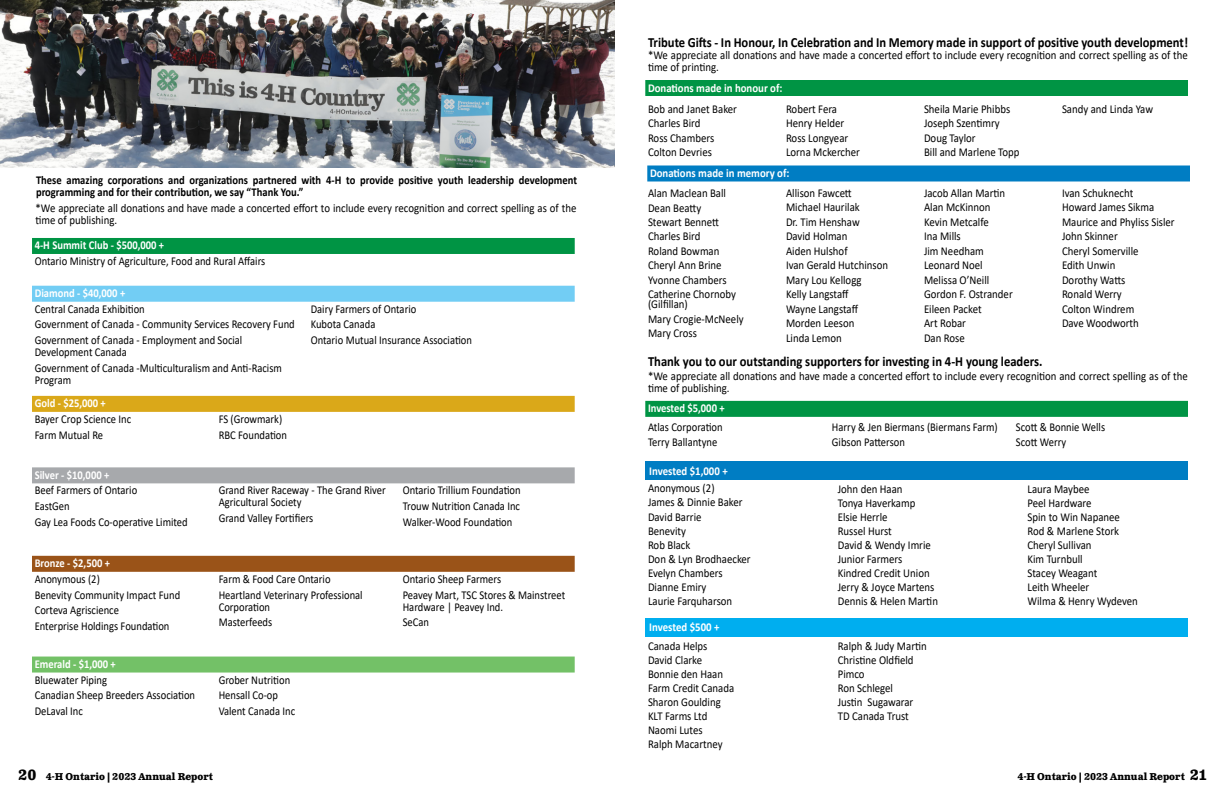
<style>
.page{position:relative;width:1224px;height:792px;background:#fff}
.page>*{position:absolute;margin:0;border:0;box-sizing:border-box;transform-origin:0 0}
.t1{font:700 14px "Calibri";color:#000;scale:.9 1}
.t2{font:12px/14.5px "Calibri";color:#000;scale:.9 1}
.t3{font:12px/15.6px "Calibri";color:#000;scale:.88 1}
.t4{font:700 12px/12px "Calibri";color:#000;scale:.88 1}
.t5{font:700 12px "Calibri";color:#fff;scale:.88 1}
.t6{font:700 12px "Calibri";color:#fff;scale:.9 1}
.t7{font:700 10px "Clarendon Text Pro";color:#000;scale:.9 1}
.s1{font-size:15px}
</style>
<div class="page">
<div style="left:645px;top:401px;width:543px;height:16px;background:#009444"></div>
<div style="left:645px;top:461px;width:543px;height:19px;background:#007dc3"></div>
<div style="left:645px;top:618px;width:543px;height:18px;background:#00aeef"></div>
<div style="left:645px;top:80px;width:543px;height:16px;background:#009444"></div>
<div style="left:647px;top:166px;width:543px;height:16px;background:#007dc3"></div>
<div style="left:32px;top:238px;width:543px;height:16px;background:#009444"></div>
<div style="left:32px;top:286px;width:543px;height:16px;background:#72cdf4"></div>
<div style="left:32px;top:467px;width:543px;height:16px;background:#a7a9ac"></div>
<div style="left:32px;top:556px;width:543px;height:16px;background:#9a5318"></div>
<div style="left:32px;top:396px;width:543px;height:16px;background:#daa819"></div>
<div style="left:32px;top:657px;width:543px;height:16px;background:#73c167"></div>
<img style="left:0;top:0;width:614px;height:167px">
<p class="t4" style="left:36px;top:174px;width:616px">These amazing corporations and organizations partnered with 4-H to provide positive youth leadership development programming and for their contribution, we say “Thank You.”</p>
<p class="t2" style="left:36px;top:202px;width:603px;line-height:12px">*We appreciate all donations and have made a concerted effort to include every recognition and correct spelling as of the time of publishing.</p>
<p class="t5" style="left:35px;top:237px;width:149px">4-H Summit Club - $500,000 +</p>
<p class="t3" style="left:35px;top:253px;width:264px">Ontario Ministry of Agriculture, Food and Rural Affairs</p>
<p class="t5" style="left:35px;top:285px;width:104px">Diamond - $40,000 +</p>
<p class="t3" style="left:35px;top:301px;width:297px">Central Canada Exhibition<br>Government of Canada - Community Services Recovery Fund<br>Government of Canada - Employment and Social</p>
<p class="t3" style="left:35px;top:344px;width:282px">Development Canada<br>Government of Canada -Multiculturalism and Anti-Racism</p>
<p class="t3" style="left:35px;top:372px;width:43px">Program</p>
<p class="t5" style="left:35px;top:395px;width:82px">Gold - $25,000 +</p>
<p class="t3" style="left:35px;top:411px;width:111px">Bayer Crop Science Inc<br>Farm Mutual Re</p>
<p class="t3" style="left:219px;top:411px;width:79px">FS (Growmark)<br>RBC Foundation</p>
<p class="t3" style="left:311px;top:301px;width:185px">Dairy Farmers of Ontario<br>Kubota Canada<br>Ontario Mutual Insurance Association</p>
<p class="t5" style="left:35px;top:466px;width:86px">Silver - $10,000 +</p>
<p class="t3" style="left:35px;top:482px;width:175px">Beef Farmers of Ontario<br>EastGen<br>Gay Lea Foods Co-operative Limited</p>
<p class="t3" style="left:219px;top:484px;width:191px;line-height:12px">Grand River Raceway - The Grand River<br>Agricultural Society</p>
<p class="t3" style="left:219px;top:510px;width:109px">Grand Valley Fortifiers</p>
<p class="t5" style="left:35px;top:555px;width:87px">Bronze - $2,500 +</p>
<p class="t3" style="left:35px;top:571px;width:167px">Anonymous (2)<br>Benevity Community Impact Fund<br>Corteva Agriscience<br>Enterprise Holdings Foundation</p>
<p class="t3" style="left:219px;top:571px;width:165px">Farm &amp; Food Care Ontario<br>Heartland Veterinary Professional</p>
<p class="t3" style="left:219px;top:598px;width:62px">Corporation<br>Masterfeeds</p>
<p class="t5" style="left:35px;top:656px;width:94px">Emerald - $1,000 +</p>
<p class="t3" style="left:35px;top:672px;width:184px">Bluewater Piping<br>Canadian Sheep Breeders Association<br>DeLaval Inc</p>
<p class="t3" style="left:219px;top:672px;width:88px">Grober Nutrition<br>Hensall Co-op<br>Valent Canada Inc</p>
<p class="t3" style="left:403px;top:482px;width:136px;text-align:justify">Ontario Trillium Foundation Trouw Nutrition Canada Inc Walker-Wood Foundation</p>
<p class="t3" style="left:403px;top:571px;width:186px">Ontario Sheep Farmers<br>Peavey Mart, TSC Stores &amp; Mainstreet</p>
<p class="t3" style="left:403px;top:598px;width:116px">Hardware | Peavey Ind.<br>SeCan</p>
<p class="t1" style="left:648px;top:32px;width:602px">Tribute Gifts - In Honour, In Celebration and In Memory made in support of positive youth development!</p>
<p class="t2" style="left:648px;top:48px;width:601px;line-height:12px">*We appreciate all donations and have made a concerted effort to include every recognition and correct spelling as of the time of printing.</p>
<p class="t6" style="left:648px;top:79px;width:151px">Donations made in honour of:</p>
<p class="t2" style="left:648px;top:101px;width:100px">Bob and Janet Baker<br>Charles Bird<br>Ross Chambers<br>Colton Devries</p>
<p class="t2" style="left:786px;top:101px;width:84px">Robert Fera<br>Henry Helder<br>Ross Longyear<br>Lorna Mckercher</p>
<p class="t2" style="left:924px;top:101px;width:108px">Sheila Marie Phibbs<br>Joseph Szentimry<br>Doug Taylor<br>Bill and Marlene Topp</p>
<p class="t2" style="left:1062px;top:101px;width:103px">Sandy and Linda Yaw</p>
<p class="t6" style="left:650px;top:165px;width:156px">Donations made in memory of:</p>
<p class="t2" style="left:648px;top:185px;width:99px">Alan Maclean Ball<br>Dean Beatty<br>Stewart Bennett<br>Charles Bird<br>Roland Bowman<br>Cheryl Ann Brine<br>Yvonne Chambers<br>Catherine Chornoby</p>
<p class="t2" style="left:648px;top:297px;width:108px">(Gilfillan)<br>Mary Crogie-McNeely<br>Mary Cross</p>
<p class="t2" style="left:786px;top:185px;width:115px">Allison Fawcett<br>Michael Haurilak<br>Dr. Tim Henshaw<br>David Holman<br>Aiden Hulshof<br>Ivan Gerald Hutchinson<br>Mary Lou Kellogg<br>Kelly Langstaff<br>Wayne Langstaff<br>Morden Leeson<br>Linda Lemon</p>
<p class="t2" style="left:924px;top:185px;width:100px">Jacob Allan Martin<br>Alan McKinnon<br>Kevin Metcalfe<br>Ina Mills<br>Jim Needham<br>Leonard Noel<br>Melissa O’Neill<br>Gordon F. Ostrander<br>Eileen Packet<br>Art Robar<br>Dan Rose</p>
<p class="t2" style="left:1062px;top:185px;width:127px">Ivan Schuknecht<br>Howard James Sikma<br>Maurice and Phyliss Sisler<br>John Skinner<br>Cheryl Somerville<br>Edith Unwin<br>Dorothy Watts<br>Ronald Werry<br>Colton Windrem<br>Dave Woodworth</p>
<p class="t1" style="left:648px;top:351px;width:440px">Thank you to our outstanding supporters for investing in 4-H young leaders.</p>
<p class="t5" style="left:648px;top:400px;width:89px">Invested $5,000 +</p>
<p class="t2" style="left:648px;top:370px;width:601px;line-height:12px">*We appreciate all donations and have made a concerted effort to include every recognition and correct spelling as of the time of publishing.</p>
<p class="t3" style="left:648px;top:420px;width:86px;line-height:14.6px">Atlas Corporation<br>Terry Ballantyne</p>
<p class="t3" style="left:832px;top:420px;width:190px;line-height:14.6px">Harry &amp; Jen Biermans (Biermans Farm)<br>Gibson Patterson</p>
<p class="t3" style="left:1016px;top:420px;width:103px;line-height:14.6px">Scott &amp; Bonnie Wells<br>Scott Werry</p>
<p class="t6" style="left:649px;top:462px;width:89px">Invested $1,000 +</p>
<p class="t2" style="left:648px;top:481px;width:116px;line-height:14px">Anonymous (2)<br>James &amp; Dinnie Baker<br>David Barrie<br>Benevity<br>Rob Black<br>Don &amp; Lyn Brodhaecker<br>Evelyn Chambers<br>Dianne Emiry<br>Laurie Farquharson</p>
<p class="t2" style="left:838px;top:481px;width:113px;line-height:14px">John den Haan<br>Tonya Haverkamp<br>Elsie Herrle<br>Russel Hurst<br>David &amp; Wendy Imrie<br>Junior Farmers<br>Kindred Credit Union<br>Jerry &amp; Joyce Martens<br>Dennis &amp; Helen Martin</p>
<p class="t2" style="left:1028px;top:481px;width:124px;line-height:14px">Laura Maybee<br>Peel Hardware<br>Spin to Win Napanee<br>Rod &amp; Marlene Stork<br>Cheryl Sullivan<br>Kim Turnbull<br>Stacey Weagant<br>Leith Wheeler<br>Wilma &amp; Henry Wydeven</p>
<p class="t2" style="left:648px;top:639px;width:97px;line-height:14px">Canada Helps<br>David Clarke<br>Bonnie den Haan<br>Farm Credit Canada<br>Sharon Goulding<br>KLT Farms Ltd<br>Naomi Lutes<br>Ralph Macartney</p>
<p class="t2" style="left:838px;top:639px;width:100px;line-height:14px">Ralph &amp; Judy Martin<br>Christine Oldfield<br>Pimco<br>Ron Schlegel<br>Justin Sugawarar<br>TD Canada Trust</p>
<p class="t6" style="left:649px;top:618px;width:79px">Invested $500 +</p>
<p class="t7" style="left:18px;top:770px;width:218px"><span class="s1">20</span> 4-H Ontario | 2023 Annual Report</p>
<p class="t7" style="left:1017px;top:770px;width:212px">4-H Ontario | 2023 Annual Report <span class="s1">21</span></p>
</div>
